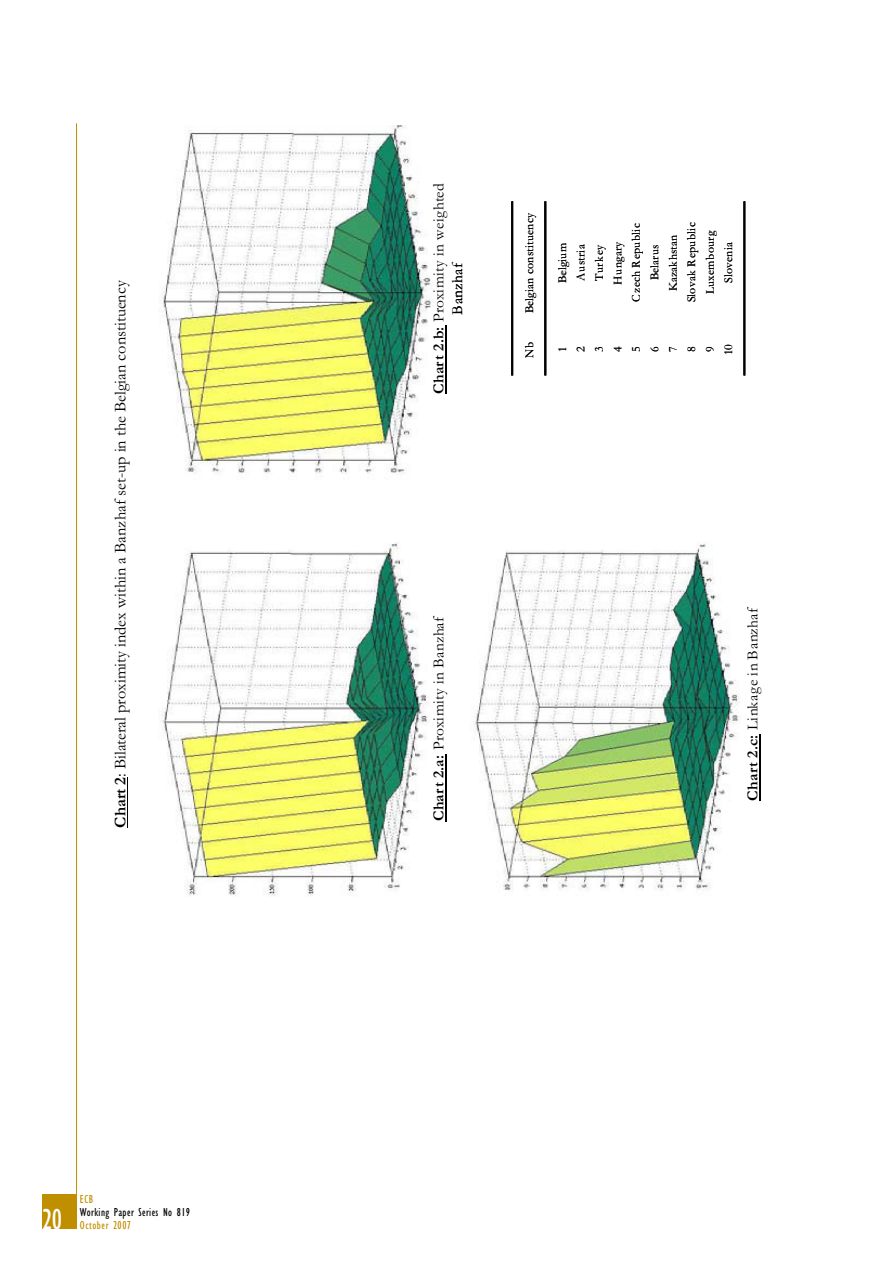
<style>
.page{position:relative;width:893px;height:1263px;background:#fff}
.page>*{position:absolute;margin:0;border:0;box-sizing:border-box;transform-origin:0 0}
.t1{font:condensed 30px "Gill Sans MT Pro";color:#fff;scale:.95 1}
.t2{font:16.5px "Garamond";color:#000}
.t3{font:15.45px/18.5px "Garamond";letter-spacing:.025em;color:#000;text-align:center}
.t4{font:12px "Garamond";letter-spacing:.035em;color:#000}
.t5{font:condensed 12px "Gill Sans MT Pro";letter-spacing:.035em;color:#000;scale:.95 1}
.t6{font:condensed 12px "Gill Sans MT Pro";letter-spacing:.05em;color:#c08f00;scale:.95 1}
.s1{font-weight:700}
</style>
<div class="page">
<div style="left:43px;top:1195px;width:34px;height:34px;background:#c08f00"></div>
<hr style="left:76px;top:123px;width:1px;height:1106px;background:#c08f00">
<hr style="left:127px;top:777px;width:1px;height:51px;background:#000">
<img style="left:162px;top:125px;width:285px;height:349px">
<img style="left:161px;top:542px;width:578px;height:354px">
<hr style="left:759px;top:734px;width:2px;height:67px;background:#000">
<hr style="left:445px;top:326px;width:2px;height:68px;background:#000">
<hr style="left:445px;top:754px;width:2px;height:67px;background:#000">
<hr style="left:511px;top:201px;width:1px;height:174px;background:#000">
<hr style="left:512px;top:201px;width:1px;height:174px;background:#000">
<hr style="left:545px;top:201px;width:1px;height:174px;background:#000">
<hr style="left:744px;top:201px;width:1px;height:174px;background:#000">
<h2 class="t2" style="left:115px;top:828px;width:549px;rotate:-90deg"><span class="s1">Chart 2</span>: Bilateral proximity index within a Banzhaf set-up in the Belgian constituency</h2>
<h1 class="t1" style="left:42px;top:1208px;width:23px">20</h1>
<p class="t6" style="left:80px;top:1194px;width:15px">ECB</p>
<p class="t5" style="left:80px;top:1207px;width:117px">Working Paper Series No 819</p>
<p class="t6" style="left:80px;top:1220px;width:55px">October 2007</p>
<p class="t3" style="left:431px;top:394px;width:212px;rotate:-90deg"><span class="s1">Chart 2.b:</span> Proximity in weighted<br>Banzhaf</p>
<p class="t4" style="left:525px;top:313px;width:102px;rotate:-90deg">Belgian constituency</p>
<p class="t4" style="left:525px;top:358px;width:18px;rotate:-90deg">Nb</p>
<p class="t4" style="left:558px;top:283px;width:41px;rotate:-90deg">Belgium</p>
<p class="t4" style="left:577px;top:281px;width:38px;rotate:-90deg">Austria</p>
<p class="t4" style="left:632px;top:302px;width:80px;rotate:-90deg">Czech Republic</p>
<p class="t4" style="left:613px;top:285px;width:45px;rotate:-90deg">Hungary</p>
<p class="t4" style="left:650px;top:280px;width:38px;rotate:-90deg">Belarus</p>
<p class="t4" style="left:595px;top:281px;width:37px;rotate:-90deg">Turkey</p>
<p class="t4" style="left:669px;top:291px;width:58px;rotate:-90deg">Kazakhstan</p>
<p class="t4" style="left:687px;top:302px;width:82px;rotate:-90deg">Slovak Republic</p>
<p class="t4" style="left:706px;top:294px;width:65px;rotate:-90deg">Luxembourg</p>
<p class="t4" style="left:724px;top:283px;width:43px;rotate:-90deg">Slovenia</p>
<p class="t4" style="left:558px;top:352px;width:7px;rotate:-90deg">1</p>
<p class="t4" style="left:577px;top:352px;width:7px;rotate:-90deg">2</p>
<p class="t4" style="left:595px;top:352px;width:7px;rotate:-90deg">3</p>
<p class="t4" style="left:613px;top:352px;width:7px;rotate:-90deg">4</p>
<p class="t4" style="left:632px;top:352px;width:7px;rotate:-90deg">5</p>
<p class="t4" style="left:650px;top:352px;width:7px;rotate:-90deg">6</p>
<p class="t4" style="left:669px;top:352px;width:7px;rotate:-90deg">7</p>
<p class="t4" style="left:687px;top:352px;width:7px;rotate:-90deg">8</p>
<p class="t4" style="left:706px;top:352px;width:7px;rotate:-90deg">9</p>
<p class="t4" style="left:724px;top:355px;width:13px;rotate:-90deg">10</p>
<p class="t3" style="left:431px;top:821px;width:206px;rotate:-90deg"><span class="s1">Chart 2.a:</span> Proximity in Banzhaf</p>
<p class="t3" style="left:745px;top:801px;width:194px;rotate:-90deg"><span class="s1">Chart 2.c:</span> Linkage in Banzhaf</p>
</div>
